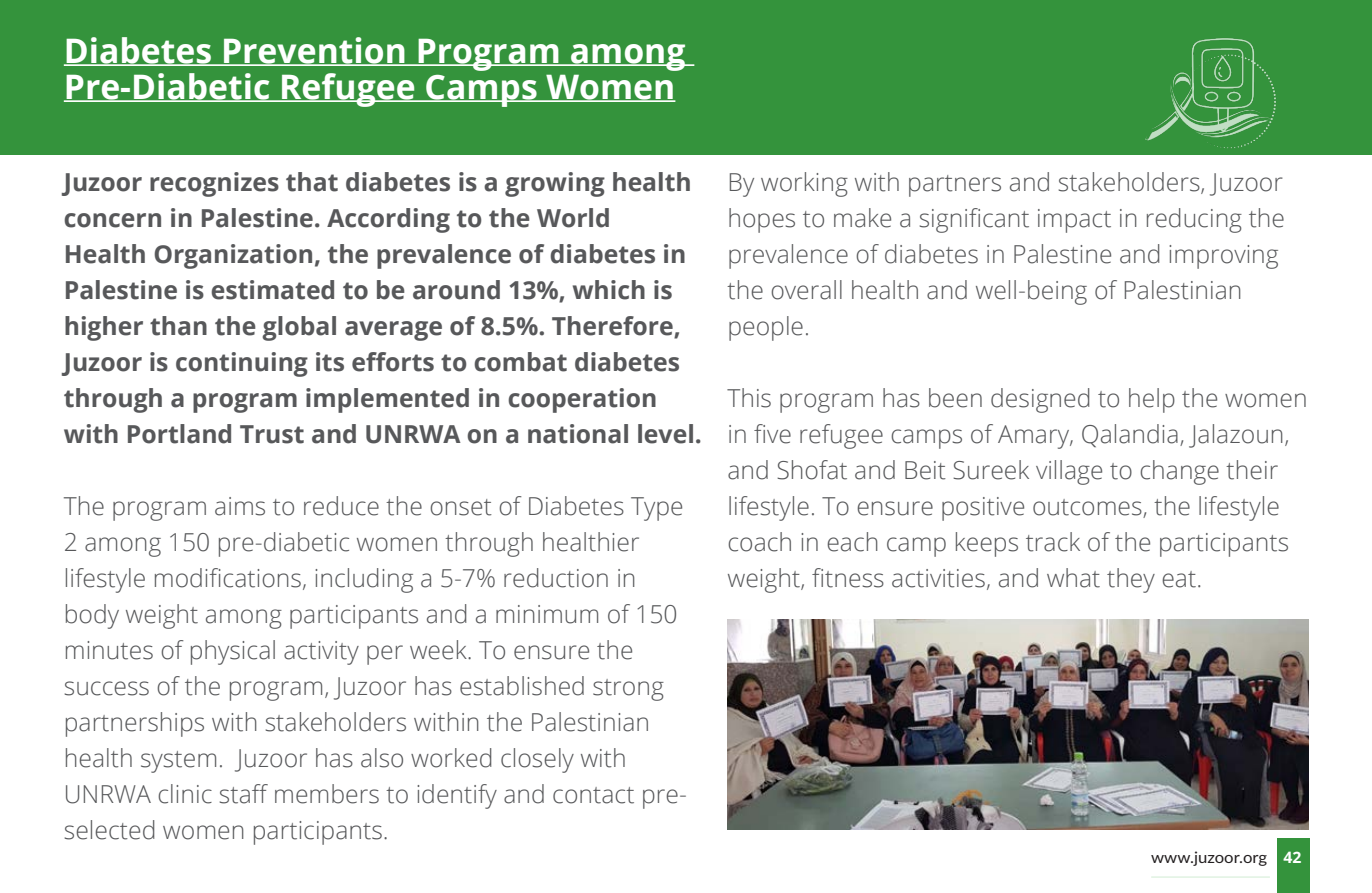
<style>
.page{position:relative;width:1372px;height:893px;background:#fff}
.page>*{position:absolute;margin:0;border:0;box-sizing:border-box;transform-origin:0 0}
.t1{font:700 33.75px "Open Sans";color:#fff}
.t2{font:300 24.75px/36px "Open Sans";color:#57585a}
.t3{font:700 24.75px/36px "Open Sans";color:#57585a}
.t4{font:15.75px "Lato";color:#231f20;scale:1.06 1}
.s1{font-family:"Open Sans";font-weight:700;color:#fff}
</style>
<div class="page">
<div style="left:1277px;top:839px;width:32px;height:54px;background:#34933c"></div>
<div style="left:0;top:0;width:1371px;height:155px;background:#34933c"></div>
<hr style="left:64px;top:64px;width:630px;height:2px;background:#fff">
<hr style="left:64px;top:100px;width:611px;height:2px;background:#fff">
<img style="left:727px;top:619px;width:580px;height:210px">
<img style="left:1145px;top:38px;width:131px;height:111px">
<p class="t1" style="left:64px;top:27px;width:623px">Diabetes Prevention Program among</p>
<p class="t1" style="left:64px;top:63px;width:613px">Pre-Diabetic Refugee Camps Women</p>
<p class="t3" style="left:64px;top:164px;width:639px">Juzoor recognizes that diabetes is a growing health concern in Palestine. According to the World<br>Health Organization, the prevalence of diabetes in Palestine is estimated to be around 13%, which is higher than the global average of 8.5%. Therefore, Juzoor is continuing its efforts to combat diabetes through a program implemented in cooperation with Portland Trust and UNRWA on a national level.</p>
<p class="t2" style="left:64px;top:488px;width:624px">The program aims to reduce the onset of Diabetes Type 2 among 150 pre-diabetic women through healthier lifestyle modifications, including a 5-7% reduction in body weight among participants and a minimum of 150 minutes of physical activity per week. To ensure the success of the program, Juzoor has established strong partnerships with stakeholders within the Palestinian health system. Juzoor has also worked closely with UNRWA clinic staff members to identify and contact pre&shy;selected women participants.</p>
<p class="t2" style="left:727px;top:164px;width:559px">By working with partners and stakeholders, Juzoor hopes to make a significant impact in reducing the prevalence of diabetes in Palestine and improving the overall health and well-being of Palestinian people.</p>
<p class="t2" style="left:727px;top:380px;width:581px">This program has been designed to help the women in five refugee camps of Amary, Qalandia, Jalazoun, and Shofat and Beit Sureek village to change their lifestyle. To ensure positive outcomes, the lifestyle coach in each camp keeps track of the participants weight, fitness activities, and what they eat.</p>
<p class="t4" style="left:1151px;top:846px;width:143px">www.juzoor.org <span class="s1">42</span></p>
</div>
